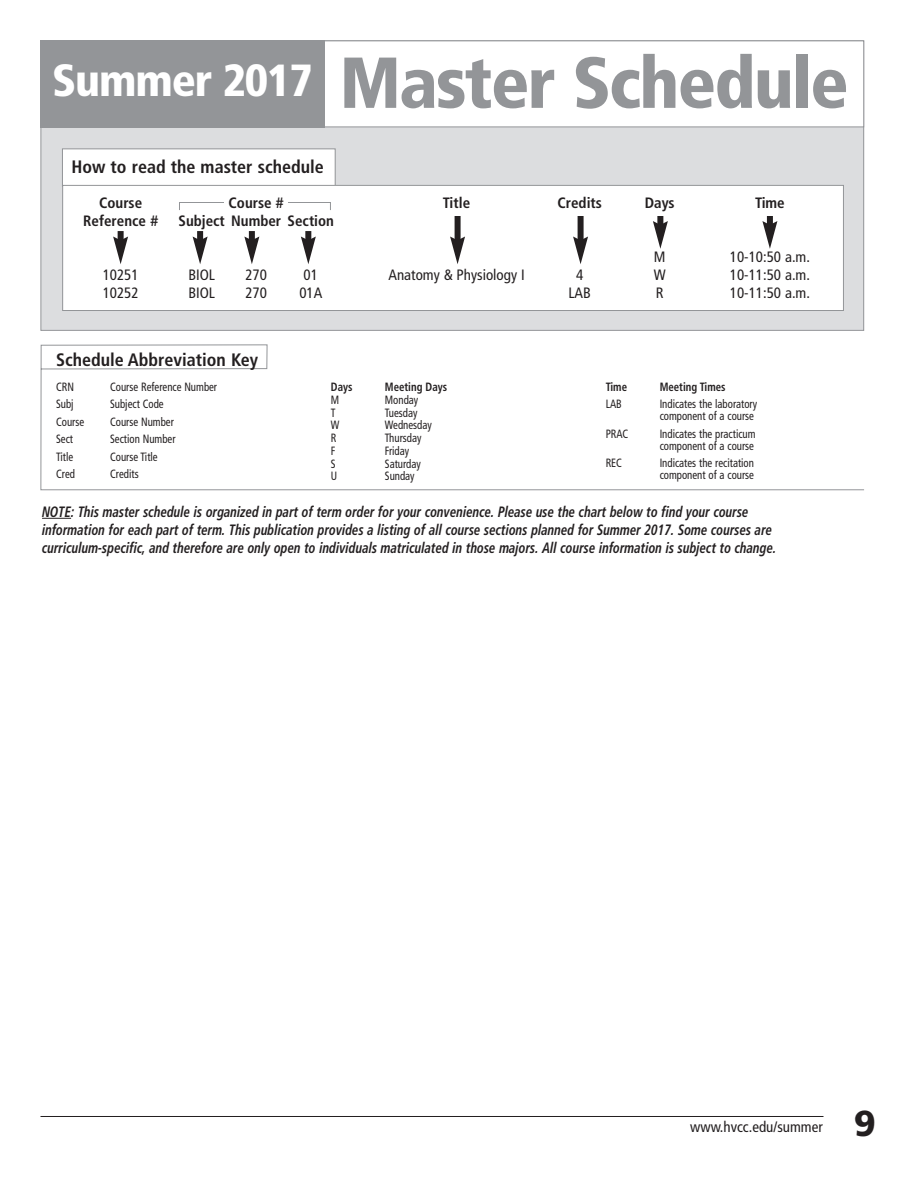
<style>
.page{position:relative;width:918px;height:1188px;background:#fff}
.page>*{position:absolute;margin:0;border:0;box-sizing:border-box;transform-origin:0 0}
.t1{font:900 condensed 72px "Frutiger";letter-spacing:-.025em;color:#939598}
.t2{font:900 condensed 45px "Frutiger";letter-spacing:-.025em;color:#fff}
.t3{font:900 36px "Frutiger";color:#231f20}
.t4{font:700 condensed 18px "Frutiger";color:#231f20}
.t5{font:italic 700 condensed 15px/18px "Frutiger LT Pro";color:#231f20;scale:.85 1}
.t6{font:condensed 15px "Frutiger";color:#231f20}
.t7{font:700 condensed 15px "Frutiger";color:#231f20}
.t8{font:condensed 12px/12px "Frutiger";color:#231f20;scale:.9 1}
.t9{font:700 condensed 12px "Frutiger";color:#231f20;scale:.9 1}
</style>
<div class="page">
<hr style="left:40px;top:1116px;width:784px;height:1px;background:#231f20">
<svg style="left:40px;top:344px;width:824px;height:147px"></svg>
<div style="left:41px;top:41px;width:822px;height:289px;background:#dcdddf"></div>
<svg style="left:42px;top:518px;width:29px;height:1px"></svg>
<div style="left:63px;top:149px;width:272px;height:37px;background:#fff"></div>
<div style="left:62px;top:148px;width:274px;height:39px;border:1px solid #939598"></div>
<div style="left:63px;top:186px;width:780px;height:124px;background:#fff"></div>
<div style="left:62px;top:185px;width:782px;height:126px;border:1px solid #939598"></div>
<div style="left:197px;top:231px;width:6px;height:11px;background:#231f20"></div>
<svg style="left:193px;top:237px;width:15px;height:27px"></svg>
<div style="left:118px;top:231px;width:6px;height:11px;background:#231f20"></div>
<svg style="left:113px;top:237px;width:15px;height:27px"></svg>
<div style="left:305px;top:231px;width:6px;height:11px;background:#231f20"></div>
<svg style="left:301px;top:237px;width:15px;height:27px"></svg>
<div style="left:455px;top:216px;width:6px;height:26px;background:#231f20"></div>
<svg style="left:450px;top:237px;width:15px;height:27px"></svg>
<div style="left:578px;top:216px;width:6px;height:26px;background:#231f20"></div>
<svg style="left:573px;top:237px;width:15px;height:27px"></svg>
<div style="left:657px;top:216px;width:6px;height:10px;background:#231f20"></div>
<svg style="left:653px;top:221px;width:15px;height:28px"></svg>
<div style="left:767px;top:216px;width:6px;height:10px;background:#231f20"></div>
<svg style="left:762px;top:221px;width:15px;height:28px"></svg>
<div style="left:249px;top:231px;width:6px;height:11px;background:#231f20"></div>
<svg style="left:244px;top:237px;width:15px;height:27px"></svg>
<div style="left:41px;top:41px;width:822px;height:86px;background:#fff"></div>
<div style="left:41px;top:40px;width:823px;height:87px;border:1px solid #939598"></div>
<div style="left:179px;top:202px;width:152px;height:8px;border:1px solid #939598"></div>
<div style="left:224px;top:198px;width:64px;height:10px;background:#fff"></div>
<div style="left:40px;top:40px;width:285px;height:88px;background:#939598"></div>
<h2 class="t2" style="left:52px;top:62px;width:262px">Summer 2017</h2>
<p class="t4" style="left:71px;top:160px;width:254px">How to read the master schedule</p>
<h1 class="t1" style="left:340px;top:54px;width:511px">Master Schedule</h1>
<p class="t7" style="left:99px;top:197px;width:45px">Course</p>
<p class="t7" style="left:229px;top:197px;width:57px">Course #</p>
<p class="t7" style="left:443px;top:197px;width:29px">Title</p>
<p class="t7" style="left:557px;top:197px;width:46px">Credits</p>
<p class="t7" style="left:645px;top:197px;width:32px">Days</p>
<p class="t7" style="left:755px;top:197px;width:31px">Time</p>
<p class="t7" style="left:83px;top:215px;width:76px">Reference #</p>
<p class="t7" style="left:179px;top:215px;width:157px">Subject Number Section</p>
<p class="t6" style="left:654px;top:251px;width:13px">M</p>
<p class="t6" style="left:730px;top:251px;width:82px">10-10:50 a.m.</p>
<p class="t6" style="left:103px;top:269px;width:38px">10251</p>
<p class="t6" style="left:188px;top:269px;width:28px">BIOL</p>
<p class="t6" style="left:245px;top:269px;width:23px">270</p>
<p class="t6" style="left:304px;top:269px;width:16px">01</p>
<p class="t6" style="left:388px;top:269px;width:138px">Anatomy &amp; Physiology I</p>
<p class="t6" style="left:576px;top:269px;width:9px">4</p>
<p class="t6" style="left:654px;top:269px;width:13px">W</p>
<p class="t6" style="left:730px;top:269px;width:82px">10-11:50 a.m.</p>
<p class="t6" style="left:103px;top:287px;width:37px">10252</p>
<p class="t6" style="left:188px;top:287px;width:28px">BIOL</p>
<p class="t6" style="left:245px;top:287px;width:23px">270</p>
<p class="t6" style="left:299px;top:287px;width:25px">01A</p>
<p class="t6" style="left:568px;top:287px;width:24px">LAB</p>
<p class="t6" style="left:656px;top:287px;width:9px">R</p>
<p class="t6" style="left:730px;top:287px;width:82px">10-11:50 a.m.</p>
<p class="t4" style="left:56px;top:352px;width:204px">Schedule Abbreviation Key</p>
<p class="t8" style="left:56px;top:382px;width:22px">CRN</p>
<p class="t8" style="left:110px;top:382px;width:120px">Course Reference Number</p>
<p class="t8" style="left:56px;top:399px;width:21px">Subj</p>
<p class="t8" style="left:110px;top:399px;width:61px">Subject Code</p>
<p class="t8" style="left:56px;top:417px;width:33px">Course</p>
<p class="t8" style="left:110px;top:417px;width:72px">Course Number</p>
<p class="t8" style="left:56px;top:434px;width:20px">Sect</p>
<p class="t8" style="left:110px;top:434px;width:74px">Section Number</p>
<p class="t8" style="left:56px;top:451px;width:21px">Title</p>
<p class="t8" style="left:110px;top:451px;width:54px">Course Title</p>
<p class="t8" style="left:56px;top:469px;width:23px">Cred</p>
<p class="t8" style="left:110px;top:469px;width:33px">Credits</p>
<p class="t9" style="left:606px;top:382px;width:25px">Time</p>
<p class="t9" style="left:660px;top:382px;width:75px">Meeting Times</p>
<p class="t8" style="left:606px;top:399px;width:19px">LAB</p>
<p class="t8" style="left:660px;top:399px;width:110px">Indicates the laboratory component of a course</p>
<p class="t8" style="left:606px;top:429px;width:27px">PRAC</p>
<p class="t8" style="left:660px;top:429px;width:108px">Indicates the practicum component of a course</p>
<p class="t8" style="left:606px;top:458px;width:20px">REC</p>
<p class="t8" style="left:660px;top:458px;width:106px">Indicates the recitation component of a course</p>
<p class="t5" style="left:42px;top:504px;width:865px">NOTE: This master schedule is organized in part of term order for your convenience. Please use the chart below to find your course information for each part of term. This publication provides a listing of all course sections planned for Summer 2017. Some courses are curriculum-specific, and therefore are only open to individuals matriculated in those majors. All course information is subject to change.</p>
<p class="t9" style="left:331px;top:382px;width:26px">Days</p>
<p class="t9" style="left:385px;top:382px;width:71px">Meeting Days</p>
<p class="t8" style="left:331px;top:395px;width:11px">M</p>
<p class="t8" style="left:385px;top:395px;width:39px">Monday</p>
<p class="t8" style="left:331px;top:407px;width:7px">T</p>
<p class="t8" style="left:385px;top:407px;width:38px">Tuesday</p>
<p class="t8" style="left:331px;top:420px;width:11px">W</p>
<p class="t8" style="left:385px;top:420px;width:54px">Wednesday</p>
<p class="t8" style="left:331px;top:433px;width:8px">R</p>
<p class="t8" style="left:385px;top:433px;width:42px">Thursday</p>
<p class="t8" style="left:331px;top:446px;width:7px">F</p>
<p class="t8" style="left:385px;top:446px;width:29px">Friday</p>
<p class="t8" style="left:331px;top:458px;width:7px">S</p>
<p class="t8" style="left:385px;top:458px;width:41px">Saturday</p>
<p class="t8" style="left:331px;top:471px;width:9px">U</p>
<p class="t8" style="left:385px;top:471px;width:35px">Sunday</p>
<p class="t6" style="left:690px;top:1121px;width:134px">www.hvcc.edu/summer</p>
<h3 class="t3" style="left:854px;top:1108px;width:24px">9</h3>
</div>
